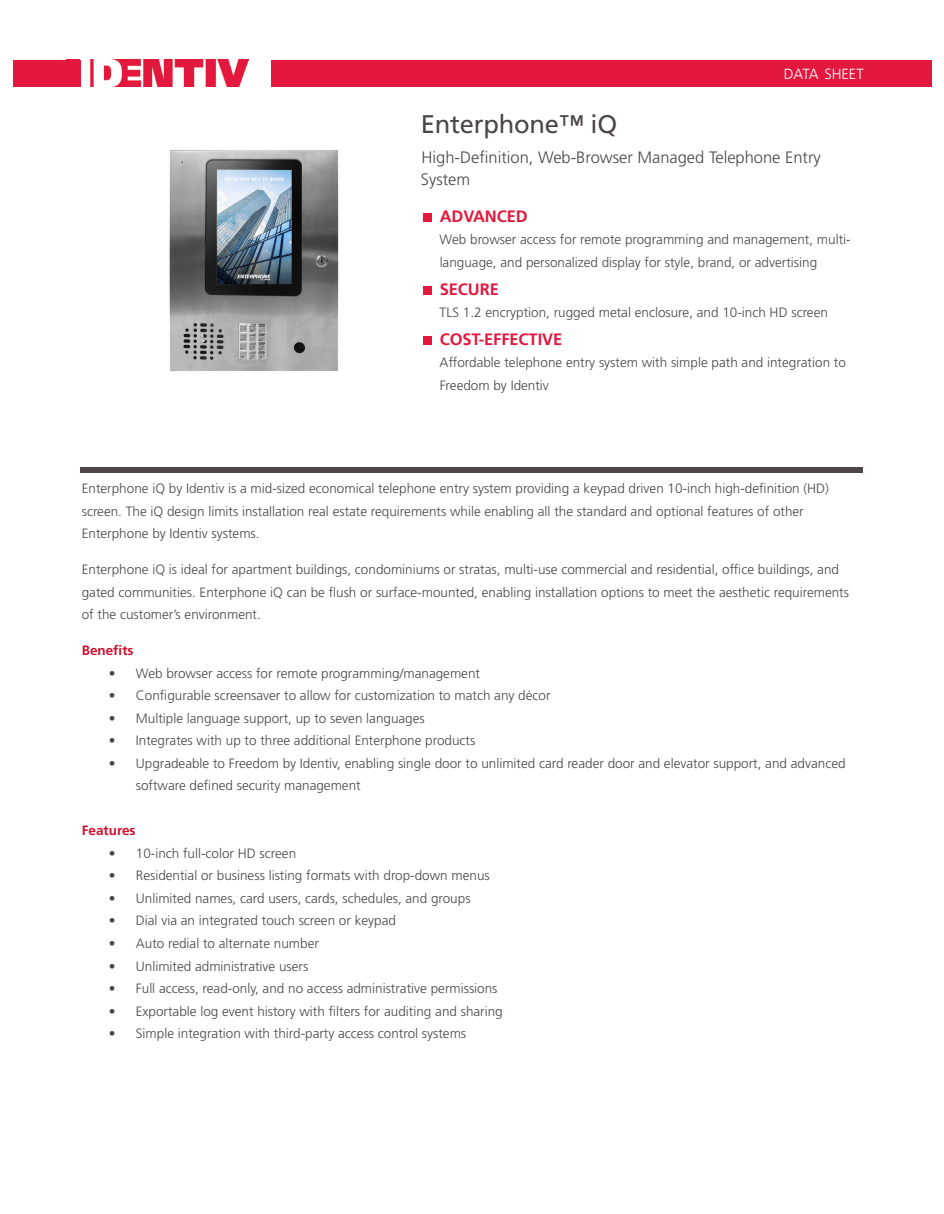
<style>
.page{position:relative;width:944px;height:1214px;background:#fff}
.page>*{position:absolute;margin:0;border:0;box-sizing:border-box;transform-origin:0 0}
.t1{font:25.5px "Frutiger LT Std";letter-spacing:-.01em;color:#4c4646}
.t2{font:300 16.5px/22.5px "Frutiger LT Std";color:#4c4646}
.Feature_Subheads{font:700 16.5px "Frutiger LT Std";letter-spacing:-.005em;color:#e4183e}
.t3{font:300 14.7px "Frutiger LT Std";color:#fff}
.Body_Copy{font:300 13.5px/22.5px "Frutiger LT Std";color:#4c4646}
.Feature_Bullets{font:300 13.5px/22.5px "Frutiger LT Std";color:#4c4646}
.Body_Copy-2{font:700 13.5px "Frutiger LT Std";color:#d30d2b}
</style>
<div class="page">
<div style="left:271px;top:60px;width:660px;height:27px;background:#e4183e"></div>
<img style="left:80px;top:60px;width:169px;height:27px">
<div style="left:13px;top:60px;width:67px;height:27px;background:#e4183e"></div>
<div style="left:423px;top:214px;width:8px;height:8px;background:#e4183e"></div>
<div style="left:423px;top:286px;width:8px;height:9px;background:#e4183e"></div>
<div style="left:423px;top:337px;width:8px;height:8px;background:#e4183e"></div>
<div style="left:80px;top:467px;width:783px;height:5px;background:#4c4646"></div>
<img style="left:169px;top:150px;width:170px;height:222px">
<p class="t3" style="left:783px;top:65px;width:81px">DATA SHEET</p>
<p class="t1" style="left:421px;top:110px;width:198px">Enterphone™ iQ</p>
<p class="t2" style="left:421px;top:146px;width:401px">High-Definition, Web-Browser Managed Telephone Entry<br>System</p>
<p class="Feature_Subheads" style="left:439px;top:206px;width:90px">ADVANCED</p>
<p class="Feature_Bullets" style="left:439px;top:229px;width:412px">Web browser access for remote programming and management, multi&shy;language, and personalized display for style, brand, or advertising</p>
<p class="Feature_Subheads" style="left:439px;top:279px;width:61px">SECURE</p>
<p class="Feature_Bullets" style="left:439px;top:301px;width:390px">TLS 1.2 encryption, rugged metal enclosure, and 10-inch HD screen</p>
<p class="Feature_Subheads" style="left:439px;top:329px;width:124px">COST-EFFECTIVE</p>
<p class="Feature_Bullets" style="left:439px;top:352px;width:408px">Affordable telephone entry system with simple path and integration to<br>Freedom by Identiv</p>
<p class="Body_Copy" style="left:82px;top:477px;width:748px">Enterphone iQ by Identiv is a mid-sized economical telephone entry system providing a keypad driven 10-inch high-definition (HD) screen. The iQ design limits installation real estate requirements while enabling all the standard and optional features of other<br>Enterphone by Identiv systems.</p>
<p class="Body_Copy" style="left:82px;top:558px;width:768px">Enterphone iQ is ideal for apartment buildings, condominiums or stratas, multi-use commercial and residential, office buildings, and gated communities. Enterphone iQ can be flush or surface-mounted, enabling installation options to meet the aesthetic requirements of the customer’s environment.</p>
<p class="Body_Copy-2" style="left:82px;top:642px;width:53px">Benefits</p>
<p class="Body_Copy" style="left:109px;top:662px;width:373px">• Web browser access for remote programming/management</p>
<p class="Body_Copy" style="left:109px;top:684px;width:443px">• Configurable screensaver to allow for customization to match any décor</p>
<p class="Body_Copy" style="left:109px;top:707px;width:317px">• Multiple language support, up to seven languages</p>
<p class="Body_Copy" style="left:109px;top:729px;width:368px">• Integrates with up to three additional Enterphone products</p>
<p class="Body_Copy" style="left:136px;top:752px;width:711px;text-indent:-27px">• Upgradeable to Freedom by Identiv, enabling single door to unlimited card reader door and elevator support, and advanced software defined security management</p>
<p class="Body_Copy-2" style="left:82px;top:822px;width:55px">Features</p>
<p class="Body_Copy" style="left:109px;top:842px;width:189px">• 10-inch full-color HD screen</p>
<p class="Body_Copy" style="left:109px;top:864px;width:382px">• Residential or business listing formats with drop-down menus</p>
<p class="Body_Copy" style="left:109px;top:887px;width:363px">• Unlimited names, card users, cards, schedules, and groups</p>
<p class="Body_Copy" style="left:109px;top:909px;width:289px">• Dial via an integrated touch screen or keypad</p>
<p class="Body_Copy" style="left:109px;top:932px;width:212px">• Auto redial to alternate number</p>
<p class="Body_Copy" style="left:109px;top:954px;width:201px">• Unlimited administrative users</p>
<p class="Body_Copy" style="left:109px;top:977px;width:390px">• Full access, read-only, and no access administrative permissions</p>
<p class="Body_Copy" style="left:109px;top:999px;width:395px">• Exportable log event history with filters for auditing and sharing</p>
<p class="Body_Copy" style="left:109px;top:1022px;width:359px">• Simple integration with third-party access control systems</p>
</div>
